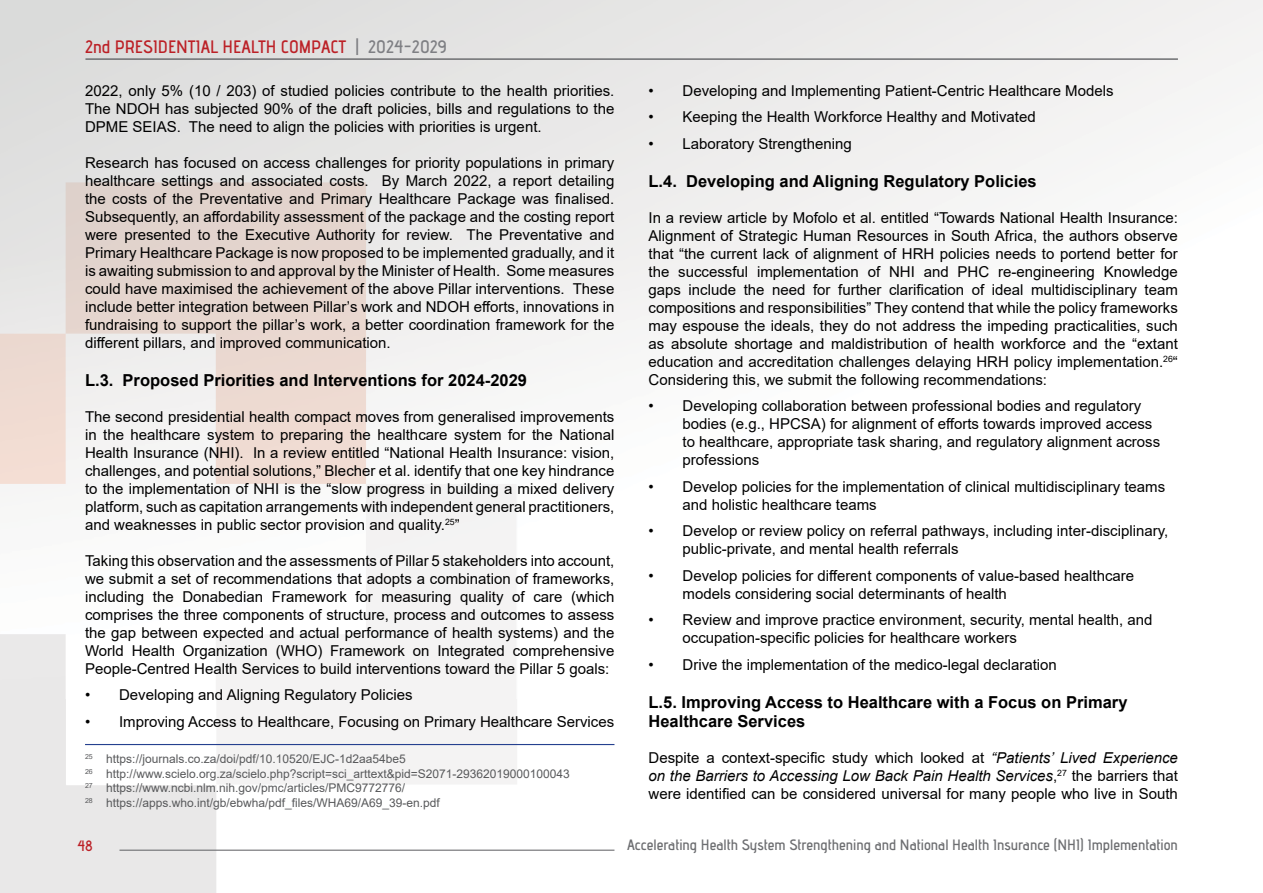
<style>
.page{position:relative;width:1263px;height:893px;background:#fff}
.page>*{position:absolute;margin:0;border:0;box-sizing:border-box;transform-origin:0 0}
.t1{font:18px "advent Bd 2";color:#bc2026}
.t2{font:700 16.5px/19.8px "Arial";color:#000}
.t3{font:15px/18px "Arial";color:#000;text-align:justify}
.t4{font:15px "advent Bd 2";color:#6d6e71}
.t5{font:15px "advent Bd 2";color:#bc2026}
.t6{font:12px/14.4px "Arial";color:#58595b}
.s1{color:#7e7f83}
.s2{font-style:italic}
</style>
<div class="page">
<hr style="left:85px;top:58px;width:1093px;height:2px;background:#6d6e71">
<hr style="left:119px;top:850px;width:495px;height:1px;background:#6d6e71">
<hr style="left:85px;top:744px;width:529px;height:1px;background:#25408f">
<p class="t1" style="left:85px;top:36px;width:364px">2nd PRESIDENTIAL HEALTH COMPACT <span class="s1">| 2024-2029</span></p>
<p class="t3" style="left:85px;top:82px;width:531px">2022, only 5% (10 / 203) of studied policies contribute to the health priorities.<br>The NDOH has subjected 90% of the draft policies, bills and regulations to the DPME SEIAS. The need to align the policies with priorities is urgent.</p>
<p class="t3" style="left:85px;top:154px;width:531px">Research has focused on access challenges for priority populations in primary healthcare settings and associated costs. By March 2022, a report detailing the costs of the Preventative and Primary Healthcare Package was finalised.<br>Subsequently, an affordability assessment of the package and the costing report were presented to the Executive Authority for review. The Preventative and Primary Healthcare Package is now proposed to be implemented gradually, and it is awaiting submission to and approval by the Minister of Health. Some measures could have maximised the achievement of the above Pillar interventions. These include better integration between Pillar’s work and NDOH efforts, innovations in fundraising to support the pillar’s work, a better coordination framework for the different pillars, and improved communication.</p>
<p class="t2" style="left:85px;top:370px;width:443px">L.3. Proposed Priorities and Interventions for 2024-2029</p>
<p class="t3" style="left:85px;top:407px;width:531px">The second presidential health compact moves from generalised improvements in the healthcare system to preparing the healthcare system for the National Health Insurance (NHI). In a review entitled “National Health Insurance: vision, challenges, and potential solutions,” Blecher et al. identify that one key hindrance to the implementation of NHI is the “slow progress in building a mixed delivery platform, such as capitation arrangements with independent general practitioners, and weaknesses in public sector provision and quality.<sup>25</sup>”</p>
<p class="t3" style="left:85px;top:551px;width:531px">Taking this observation and the assessments of Pillar 5 stakeholders into account, we submit a set of recommendations that adopts a combination of frameworks, including the Donabedian Framework for measuring quality of care (which comprises the three components of structure, process and outcomes to assess the gap between expected and actual performance of health systems) and the World Health Organization (WHO) Framework on Integrated comprehensive People-Centred Health Services to build interventions toward the Pillar 5 goals:</p>
<p class="t3" style="left:85px;top:686px;width:329px">• Developing and Aligning Regulatory Policies</p>
<p class="t3" style="left:85px;top:712px;width:531px">• Improving Access to Healthcare, Focusing on Primary Healthcare Services</p>
<p class="t6" style="left:85px;top:752px;width:486px"><sup>25</sup> https://journals.co.za/doi/pdf/10.10520/EJC-1d2aa54be5<br><sup>26</sup> http://www.scielo.org.za/scielo.php?script=sci_arttext&amp;pid=S2071-29362019000100043<br><sup>27</sup> https://www.ncbi.nlm.nih.gov/pmc/articles/PMC9772776/<br><sup>28</sup> https://apps.who.int/gb/ebwha/pdf_files/WHA69/A69_39-en.pdf</p>
<p class="t3" style="left:648px;top:82px;width:467px">• Developing and Implementing Patient-Centric Healthcare Models</p>
<p class="t3" style="left:648px;top:108px;width:389px">• Keeping the Health Workforce Healthy and Motivated</p>
<p class="t3" style="left:648px;top:135px;width:205px">• Laboratory Strengthening</p>
<p class="t2" style="left:648px;top:171px;width:390px">L.4. Developing and Aligning Regulatory Policies</p>
<p class="t3" style="left:648px;top:208px;width:531px">In a review article by Mofolo et al. entitled “Towards National Health Insurance:<br>Alignment of Strategic Human Resources in South Africa, the authors observe that “the current lack of alignment of HRH policies needs to portend better for the successful implementation of NHI and PHC re-engineering Knowledge gaps include the need for further clarification of ideal multidisciplinary team compositions and responsibilities” They contend that while the policy frameworks may espouse the ideals, they do not address the impeding practicalities, such as absolute shortage and maldistribution of health workforce and the “extant education and accreditation challenges delaying HRH policy implementation.<sup>26</sup>“ Considering this, we submit the following recommendations:</p>
<p class="t3" style="left:682px;top:397px;width:479px;text-align:left;text-indent:-34px">• Developing collaboration between professional bodies and regulatory bodies (e.g., HPCSA) for alignment of efforts towards improved access to healthcare, appropriate task sharing, and regulatory alignment across professions</p>
<p class="t3" style="left:682px;top:477px;width:484px;text-indent:-34px">• Develop policies for the implementation of clinical multidisciplinary teams and holistic healthcare teams</p>
<p class="t3" style="left:682px;top:522px;width:487px;text-indent:-34px">• Develop or review policy on referral pathways, including inter-disciplinary, public-private, and mental health referrals</p>
<p class="t3" style="left:682px;top:566px;width:453px;text-indent:-34px">• Develop policies for different components of value-based healthcare models considering social determinants of health</p>
<p class="t3" style="left:682px;top:611px;width:471px;text-indent:-34px">• Review and improve practice environment, security, mental health, and occupation-specific policies for healthcare workers</p>
<p class="t3" style="left:648px;top:655px;width:410px">• Drive the implementation of the medico-legal declaration</p>
<p class="t2" style="left:648px;top:692px;width:480px">L.5. Improving Access to Healthcare with a Focus on Primary<br>Healthcare Services</p>
<p class="t3" style="left:648px;top:749px;width:531px">Despite a context-specific study which looked at <span class="s2">“Patients’ Lived Experience on the Barriers to Accessing Low Back Pain Health Services</span>,<sup>27</sup> the barriers that were identified can be considered universal for many people who live in South</p>
<p class="t5" style="left:77px;top:836px;width:17px">48</p>
<p class="t4" style="left:627px;top:835px;width:552px">Accelerating Health System Strengthening and National Health Insurance (NHI) Implementation</p>
</div>
